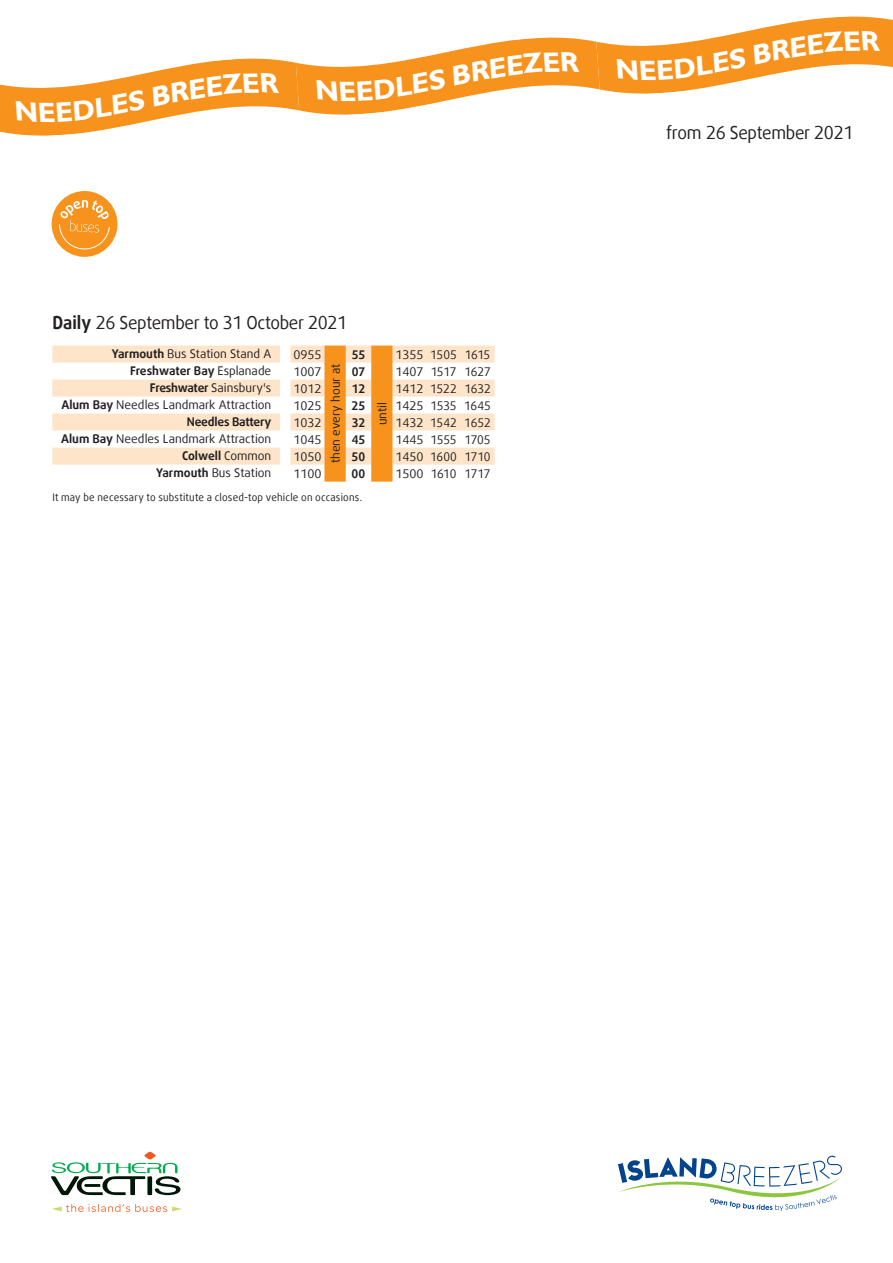
<style>
.page{position:relative;width:893px;height:1263px;background:#fff}
.page>*{position:absolute;margin:0;border:0;box-sizing:border-box;transform-origin:0 0}
.t1{font:700 28.2px "Gill Sans";color:#fff}
.t2{font:18px "Daxline Cyr TF";letter-spacing:-.02em;color:#231f20;scale:.95 1}
.t3{font:12px "Daxline Cyr TF";color:#231f20}
.t4{font:700 12px "Daxline Cyr TF";letter-spacing:-.01em;color:#231f20}
.t5{font:700 12px "Daxline Cyr TF";letter-spacing:-.01em;color:#231f20;scale:.95 1}
.t6{font:12px "Daxline Cyr TF";letter-spacing:-.025em;color:#231f20}
.t7{font:10.5px "Daxline Cyr TF";letter-spacing:.02em;color:#231f20;scale:.95 1}
.s1{font-weight:700}
.s2{font-weight:400}
</style>
<div class="page">
<svg style="left:618px;top:1155px;width:224px;height:56px"></svg>
<svg style="left:51px;top:1152px;width:130px;height:43px"></svg>
<svg style="left:52px;top:1204px;width:130px;height:8px"></svg>
<svg style="left:51px;top:191px;width:67px;height:66px"></svg>
<svg style="left:52px;top:346px;width:443px;height:119px;fill:#fee5ca"></svg>
<svg style="left:324px;top:346px;width:68px;height:136px"></svg>
<svg style="left:280px;top:346px;width:1px;height:119px"></svg>
<svg style="left:0;top:16px;width:893px;height:120px"></svg>
<h1 class="t1" style="left:39px;top:95px;width:22px">E</h1>
<h1 class="t1" style="left:339px;top:74px;width:22px">E</h1>
<h2 class="t2" style="left:52px;top:311px;width:312px"><span class="s1">Daily</span> 26 September to 31 October 2021</h2>
<p class="t3" style="left:112px;top:346px;width:161px"><span class="s1">Yarmouth</span> Bus Station Stand A</p>
<p class="t3" style="left:293px;top:347px;width:30px">0955</p>
<p class="t3" style="left:328px;top:463px;width:101px;rotate:-90deg">then every hour at</p>
<p class="t3" style="left:395px;top:347px;width:96px">1355 1505 1615</p>
<p class="t5" style="left:352px;top:347px;width:16px">55</p>
<p class="t4" style="left:130px;top:363px;width:143px">Freshwater Bay <span class="s2">Esplanade</span></p>
<p class="t3" style="left:293px;top:364px;width:30px">1007</p>
<p class="t5" style="left:352px;top:364px;width:16px">07</p>
<p class="t3" style="left:395px;top:364px;width:97px">1407 1517 1627</p>
<p class="t3" style="left:150px;top:380px;width:123px"><span class="s1">Freshwater</span> Sainsbury's</p>
<p class="t3" style="left:293px;top:381px;width:30px">1012</p>
<p class="t5" style="left:352px;top:381px;width:16px">12</p>
<p class="t3" style="left:395px;top:381px;width:97px">1412 1522 1632</p>
<p class="t3" style="left:61px;top:397px;width:211px"><span class="s1">Alum Bay</span> Needles Landmark Attraction</p>
<p class="t3" style="left:293px;top:398px;width:30px">1025</p>
<p class="t5" style="left:352px;top:398px;width:16px">25</p>
<p class="t3" style="left:395px;top:398px;width:97px">1425 1535 1645</p>
<p class="t4" style="left:187px;top:414px;width:86px">Needles Battery</p>
<p class="t3" style="left:293px;top:415px;width:30px">1032</p>
<p class="t5" style="left:352px;top:415px;width:16px">32</p>
<p class="t3" style="left:395px;top:415px;width:97px">1432 1542 1652</p>
<p class="t3" style="left:61px;top:431px;width:212px"><span class="s1">Alum Bay</span> Needles Landmark Attraction</p>
<p class="t3" style="left:293px;top:432px;width:30px">1045</p>
<p class="t5" style="left:352px;top:432px;width:16px">45</p>
<p class="t3" style="left:395px;top:432px;width:97px">1445 1555 1705</p>
<p class="t4" style="left:182px;top:448px;width:91px">Colwell <span class="s2">Common</span></p>
<p class="t3" style="left:293px;top:449px;width:30px">1050</p>
<p class="t5" style="left:352px;top:449px;width:16px">50</p>
<p class="t3" style="left:395px;top:449px;width:97px">1450 1600 1710</p>
<p class="t3" style="left:156px;top:465px;width:117px"><span class="s1">Yarmouth</span> Bus Station</p>
<p class="t3" style="left:293px;top:466px;width:30px">1100</p>
<p class="t5" style="left:352px;top:466px;width:16px">00</p>
<p class="t6" style="left:395px;top:466px;width:97px">1500 1610 1717</p>
<p class="t7" style="left:52px;top:491px;width:328px">It may be necessary to substitute a closed-top vehicle on occasions.</p>
<p class="t3" style="left:375px;top:425px;width:25px;rotate:-90deg">until</p>
<h1 class="t1" style="left:640px;top:53px;width:22px">E</h1>
<h2 class="t2" style="left:666px;top:122px;width:199px">from 26 September 2021</h2>
</div>
